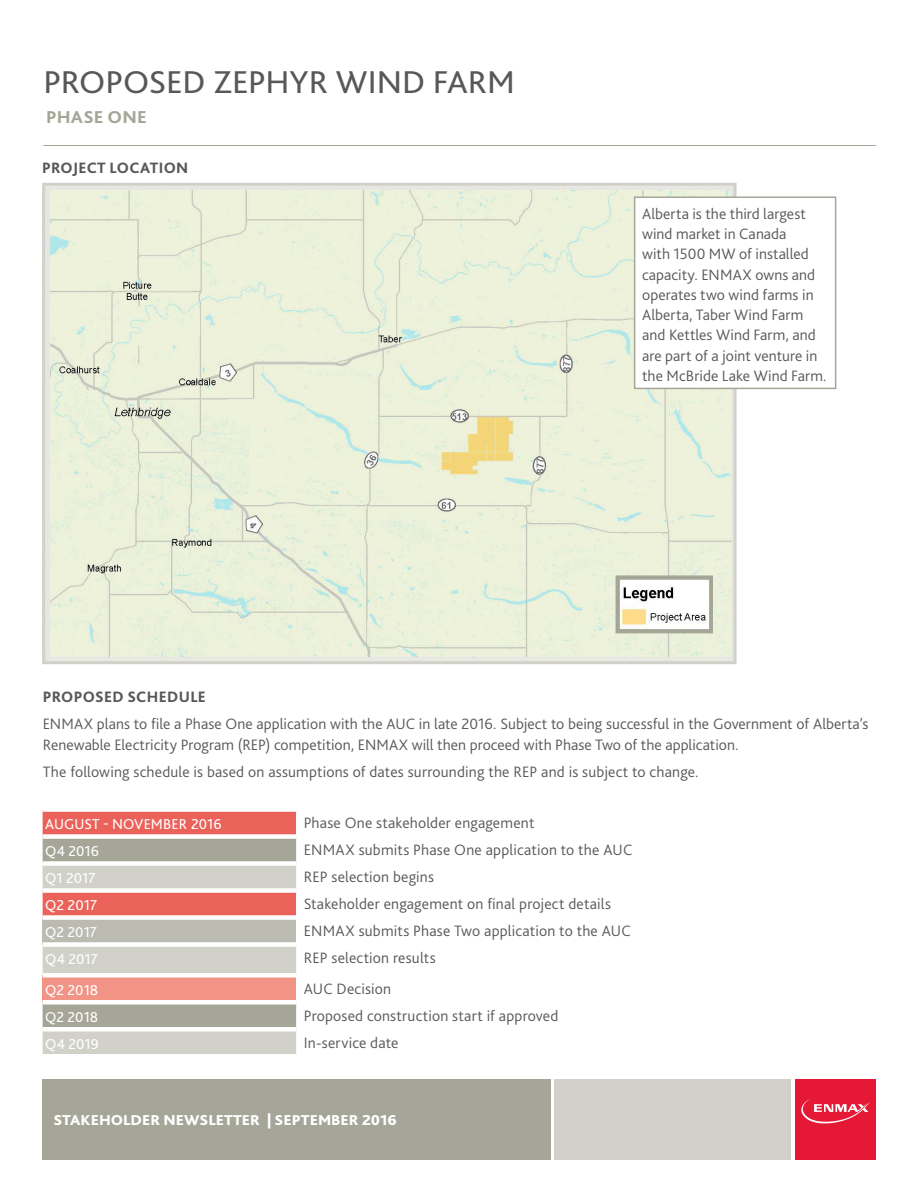
<style>
.page{position:relative;width:918px;height:1188px;background:#fff}
.page>*{position:absolute;margin:0;border:0;box-sizing:border-box;transform-origin:0 0}
.NL_Head{font:33px "Bliss 2";letter-spacing:-.005em;color:#57585a;scale:1.05 1}
.NL_Sub-Head2{font:800 18px "Bliss 2";letter-spacing:.01em;color:#a6a698;scale:1.05 1}
.Body{font:300 15.75px/20.2px "Bliss 2";letter-spacing:.005em;color:#57585a}
.Open_House_info{font:300 15.75px "Bliss 2";letter-spacing:.015em;color:#57585a}
.Sub-Head_-_red{font:300 15.75px/20.2px "Bliss 2";letter-spacing:.005em;color:#57585a}
.Sub-Head_-_red-2{font:800 15.75px "Bliss 2";letter-spacing:.02em;color:#57585a}
.Open_House_dates__et{font:15px "Bliss 2";color:#fff}
.DATE{font:800 15px "Bliss 2";color:#fff;scale:1.05 1}
</style>
<div class="page">
<img style="left:46px;top:187px;width:687px;height:473px">
<div style="left:42px;top:183px;width:695px;height:481px;border:3px solid #d1d1ca"></div>
<hr style="left:43px;top:145px;width:833px;height:1px;background:#a6a698">
<div style="left:795px;top:1079px;width:81px;height:81px;background:#e51836"></div>
<svg style="left:801px;top:1099px;width:69px;height:25px"></svg>
<div style="left:42px;top:1079px;width:509px;height:81px;background:#a6a698"></div>
<div style="left:555px;top:1079px;width:236px;height:81px;background:#d1d1ca"></div>
<div style="left:635px;top:197px;width:201px;height:191px;background:#fff"></div>
<div style="left:634px;top:196px;width:202px;height:193px;border:2px solid #a6a698"></div>
<div style="left:43px;top:812px;width:253px;height:22px;background:#ea6259"></div>
<div style="left:43px;top:839px;width:253px;height:22px;background:#a6a698"></div>
<svg style="left:43px;top:866px;width:253px;height:188px;background:#cdb3aa"></svg>
<div style="left:43px;top:918px;width:253px;height:27px;background:#bbbbb1"></div>
<div style="left:43px;top:975px;width:253px;height:27px;background:#f19385"></div>
<div style="left:43px;top:888px;width:253px;height:5px;background:#fff"></div>
<div style="left:43px;top:915px;width:253px;height:5px;background:#fff"></div>
<div style="left:43px;top:942px;width:253px;height:5px;background:#fff"></div>
<div style="left:43px;top:973px;width:253px;height:5px;background:#fff"></div>
<div style="left:43px;top:1000px;width:253px;height:5px;background:#fff"></div>
<div style="left:43px;top:1027px;width:253px;height:5px;background:#fff"></div>
<p class="NL_Head" style="left:44px;top:61px;width:450px">PROPOSED ZEPHYR WIND FARM</p>
<p class="NL_Sub-Head2" style="left:46px;top:105px;width:97px">PHASE ONE</p>
<p class="Sub-Head_-_red-2" style="left:42px;top:158px;width:148px">PROJECT LOCATION</p>
<p class="Sub-Head_-_red" style="left:642px;top:203px;width:186px">Alberta is the third largest wind market in Canada<br>with 1500 MW of installed capacity. ENMAX owns and operates two wind farms in<br>Alberta, Taber Wind Farm and Kettles Wind Farm, and are part of a joint venture in the McBride Lake Wind Farm.</p>
<p class="Sub-Head_-_red-2" style="left:43px;top:687px;width:165px">PROPOSED SCHEDULE</p>
<p class="Body" style="left:43px;top:714px;width:827px">ENMAX plans to file a Phase One application with the AUC in late 2016. Subject to being successful in the Government of Alberta’s<br>Renewable Electricity Program (REP) competition, ENMAX will then proceed with Phase Two of the application.</p>
<p class="Body" style="left:43px;top:761px;width:657px">The following schedule is based on assumptions of dates surrounding the REP and is subject to change.</p>
<p class="Open_House_dates__et" style="left:45px;top:815px;width:178px">AUGUST - NOVEMBER 2016</p>
<p class="Open_House_info" style="left:304px;top:813px;width:232px">Phase One stakeholder engagement</p>
<p class="Open_House_dates__et" style="left:45px;top:842px;width:55px">Q4 2016</p>
<p class="Open_House_info" style="left:304px;top:840px;width:330px">ENMAX submits Phase One application to the AUC</p>
<p class="Open_House_dates__et" style="left:45px;top:869px;width:52px">Q1 2017</p>
<p class="Open_House_info" style="left:304px;top:867px;width:132px">REP selection begins</p>
<p class="Open_House_dates__et" style="left:45px;top:896px;width:54px">Q2 2017</p>
<p class="Open_House_info" style="left:304px;top:894px;width:309px">Stakeholder engagement on final project details</p>
<p class="Open_House_dates__et" style="left:45px;top:923px;width:53px">Q2 2017</p>
<p class="Open_House_info" style="left:304px;top:921px;width:329px">ENMAX submits Phase Two application to the AUC</p>
<p class="Open_House_dates__et" style="left:45px;top:950px;width:54px">Q4 2017</p>
<p class="Open_House_info" style="left:304px;top:948px;width:133px">REP selection results</p>
<p class="Open_House_dates__et" style="left:45px;top:980px;width:55px">Q2 2018</p>
<p class="Open_House_info" style="left:304px;top:979px;width:89px">AUC Decision</p>
<p class="Open_House_dates__et" style="left:45px;top:1007px;width:55px">Q2 2018</p>
<p class="Open_House_info" style="left:304px;top:1006px;width:256px">Proposed construction start if approved</p>
<p class="Open_House_dates__et" style="left:45px;top:1034px;width:55px">Q4 2019</p>
<p class="Open_House_info" style="left:304px;top:1033px;width:96px">In-service date</p>
<p class="DATE" style="left:53px;top:1110px;width:329px">STAKEHOLDER NEWSLETTER | SEPTEMBER 2016</p>
</div>
